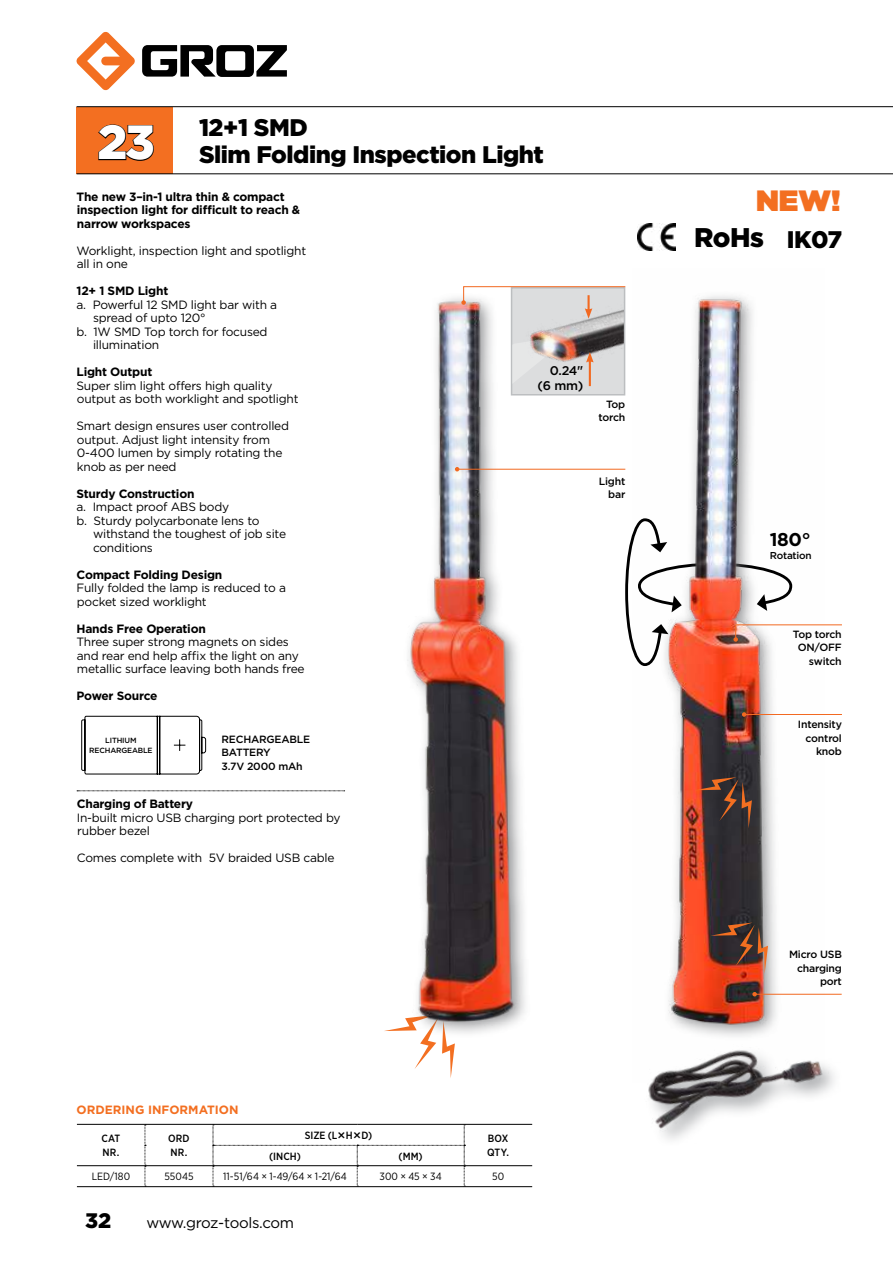
<style>
.page{position:relative;width:893px;height:1263px;background:#fff}
.page>*{position:absolute;margin:0;border:0;box-sizing:border-box;transform-origin:0 0}
.t1{font:900 29.4px "Gotham";color:#f36f21}
.t2{font:900 27px "Gotham";color:#000}
.t3{font:900 24px/27px "Gotham";letter-spacing:-.02em;color:#000}
.t4{font:900 21px "Gotham";color:#000}
.t5{font:700 18.6px "Gotham";color:#000}
.t6{font:15px "Gotham";letter-spacing:-.03em;color:#000}
.t7{font:500 12.6px/14.7px "Gotham";color:#000;text-align:right}
.t8{font:12px/13.5px "Gotham";letter-spacing:-.02em;color:#000}
.t9{font:700 12px/13.5px "Gotham";letter-spacing:-.02em;color:#000}
.t10{font:700 12px "Gotham";color:#f36f21}
.t11{font:500 10.5px/13.5px "Gotham";letter-spacing:-.02em;color:#000;text-align:right}
.t12{font:10.5px "Gotham Narrow";letter-spacing:.005em;color:#000}
.t13{font:500 10.5px/13.5px "Gotham Narrow";letter-spacing:.005em;color:#000}
.t14{font:500 10.05px "Gotham";letter-spacing:-.02em;color:#000}
.t15{font:500 7.5px/10.5px "Gotham";letter-spacing:-.02em;color:#000;text-align:center}
.s1{font-size:24px}
</style>
<div class="page">
<svg style="left:142px;top:45px;width:145px;height:32px"></svg>
<svg style="left:77px;top:32px;width:58px;height:58px"></svg>
<hr style="left:77px;top:1124px;width:68px;height:1px;background:#000">
<hr style="left:145px;top:1124px;width:68px;height:1px;background:#000">
<hr style="left:464px;top:1124px;width:68px;height:1px;background:#000">
<hr style="left:77px;top:1165px;width:68px;height:1px;background:#000">
<hr style="left:145px;top:1165px;width:68px;height:1px;background:#000">
<hr style="left:464px;top:1165px;width:68px;height:1px;background:#000">
<hr style="left:77px;top:1186px;width:68px;height:1px;background:#000">
<hr style="left:145px;top:1186px;width:68px;height:1px;background:#000">
<hr style="left:464px;top:1186px;width:68px;height:1px;background:#000">
<svg style="left:145px;top:1125px;width:1px;height:62px"></svg>
<hr style="left:213px;top:1124px;width:144px;height:1px;background:#000">
<hr style="left:357px;top:1124px;width:107px;height:1px;background:#000">
<svg style="left:414px;top:1060px;width:39px;height:18px"></svg>
<img style="left:666px;top:295px;width:110px;height:693px">
<img style="left:384px;top:297px;width:188px;height:763px">
<hr style="left:457px;top:469px;width:168px;height:1px;background:#f26921">
<svg style="left:455px;top:467px;width:4px;height:4px"></svg>
<hr style="left:744px;top:714px;width:98px;height:1px;background:#f26921">
<svg style="left:742px;top:712px;width:4px;height:5px"></svg>
<div style="left:77px;top:107px;width:96px;height:67px;background:#f36f21"></div>
<svg style="left:98px;top:124px;width:56px;height:37px"></svg>
<img style="left:648px;top:988px;width:194px;height:152px">
<img style="left:638px;top:224px;width:37px;height:27px">
<hr style="left:77px;top:173px;width:816px;height:1px;background:#000">
<hr style="left:77px;top:106px;width:816px;height:1px;background:#000">
<svg style="left:625px;top:517px;width:217px;height:150px"></svg>
<svg style="left:694px;top:777px;width:58px;height:51px;background:#61392e"></svg>
<svg style="left:711px;top:922px;width:57px;height:52px;background:#734031"></svg>
<img style="left:514px;top:319px;width:108px;height:73px">
<div style="left:511px;top:287px;width:114px;height:108px;border:2px solid #bcbec0"></div>
<hr style="left:589px;top:360px;width:2px;height:26px;background:#f26921">
<svg style="left:586px;top:352px;width:8px;height:10px"></svg>
<img style="left:512px;top:338px;width:42px;height:46px">
<svg style="left:81px;top:716px;width:125px;height:58px"></svg>
<svg style="left:77px;top:790px;width:268px;height:1px"></svg>
<svg style="left:461px;top:286px;width:165px;height:33px"></svg>
<svg style="left:213px;top:1125px;width:252px;height:62px"></svg>
<h3 class="t3" style="left:97px;top:114px;width:448px;text-indent:102px">12+1 SMD<br><sup>23</sup> Slim Folding Inspection Light</h3>
<p class="t9" style="left:77px;top:190px;width:225px">The new 3–in-1 ultra thin &amp; compact inspection light for difficult to reach &amp; narrow workspaces</p>
<p class="t8" style="left:77px;top:244px;width:231px">Worklight, inspection light and spotlight all in one</p>
<p class="t9" style="left:77px;top:284px;width:93px">12+ 1 SMD Light</p>
<p class="t8" style="left:77px;top:298px;width:202px">a. Powerful 12 SMD light bar with a</p>
<p class="t8" style="left:93px;top:311px;width:114px">spread of upto 120°</p>
<p class="t8" style="left:77px;top:325px;width:193px">b. 1W SMD Top torch for focused</p>
<p class="t8" style="left:93px;top:338px;width:68px">illumination</p>
<p class="t9" style="left:77px;top:365px;width:77px">Light Output</p>
<p class="t8" style="left:77px;top:379px;width:223px">Super slim light offers high quality output as both worklight and spotlight</p>
<p class="t8" style="left:77px;top:419px;width:214px">Smart design ensures user controlled output. Adjust light intensity from<br>0-400 lumen by simply rotating the knob as per need</p>
<p class="t9" style="left:77px;top:487px;width:120px">Sturdy Construction</p>
<p class="t8" style="left:77px;top:500px;width:154px">a. Impact proof ABS body</p>
<p class="t8" style="left:77px;top:514px;width:184px">b. Sturdy polycarbonate lens to</p>
<p class="t8" style="left:93px;top:527px;width:195px">withstand the toughest of job site</p>
<p class="t8" style="left:93px;top:541px;width:61px">conditions</p>
<p class="t9" style="left:77px;top:568px;width:147px">Compact Folding Design</p>
<p class="t8" style="left:77px;top:581px;width:211px">Fully folded the lamp is reduced to a pocket sized worklight</p>
<p class="t9" style="left:77px;top:622px;width:131px">Hands Free Operation</p>
<p class="t8" style="left:77px;top:635px;width:230px">Three super strong magnets on sides and rear end help affix the light on any metallic surface leaving both hands free</p>
<p class="t9" style="left:77px;top:689px;width:82px">Power Source</p>
<p class="t15" style="left:89px;top:735px;width:65px">LITHIUM<br>RECHARGEABLE</p>
<p class="t11" style="left:222px;top:732px;width:90px;text-align:left">RECHARGEABLE<br>BATTERY<br>3.7V 2000 mAh</p>
<p class="t9" style="left:77px;top:797px;width:118px">Charging of Battery</p>
<p class="t8" style="left:77px;top:811px;width:265px">In-built micro USB charging port protected by rubber bezel</p>
<p class="t8" style="left:77px;top:851px;width:259px">Comes complete with 5V braided USB cable</p>
<p class="t7" style="left:537px;top:363px;width:47px">0.24" (6 mm)</p>
<p class="t11" style="left:598px;top:397px;width:28px">Top torch</p>
<p class="t11" style="left:599px;top:474px;width:28px">Light bar</p>
<p class="t10" style="left:77px;top:1101px;width:164px">ORDERING INFORMATION</p>
<p class="t13" style="left:102px;top:1132px;width:20px">CAT<br>NR.</p>
<p class="t13" style="left:168px;top:1132px;width:23px">ORD<br>NR.</p>
<p class="t13" style="left:305px;top:1128px;width:69px">SIZE (L H D)</p>
<p class="t13" style="left:487px;top:1132px;width:23px">BOX<br>QTY.</p>
<p class="t13" style="left:269px;top:1149px;width:33px">(INCH)</p>
<p class="t13" style="left:399px;top:1149px;width:26px">(MM)</p>
<p class="t12" style="left:92px;top:1170px;width:40px">LED/180</p>
<p class="t12" style="left:164px;top:1170px;width:31px">55045</p>
<p class="t12" style="left:223px;top:1170px;width:125px">11-51/64 × 1-49/64 × 1-21/64</p>
<p class="t12" style="left:379px;top:1170px;width:64px">300 × 45 × 34</p>
<p class="t12" style="left:492px;top:1170px;width:14px">50</p>
<h3 class="t4" style="left:85px;top:1206px;width:28px">32</h3>
<p class="t6" style="left:146px;top:1213px;width:149px">www.groz-tools.com</p>
<h1 class="t1" style="left:756px;top:179px;width:86px">NEW!</h1>
<h2 class="t2" style="left:694px;top:219px;width:150px">RoHs <span class="s1">IK07</span></h2>
<h3 class="t5" style="left:770px;top:527px;width:42px">180°</h3>
<p class="t14" style="left:770px;top:549px;width:43px">Rotation</p>
<p class="t11" style="left:793px;top:627px;width:50px">Top torch<br>ON/OFF switch</p>
<p class="t11" style="left:798px;top:717px;width:45px">Intensity control knob</p>
<p class="t11" style="left:789px;top:948px;width:54px">Micro USB charging port</p>
</div>
